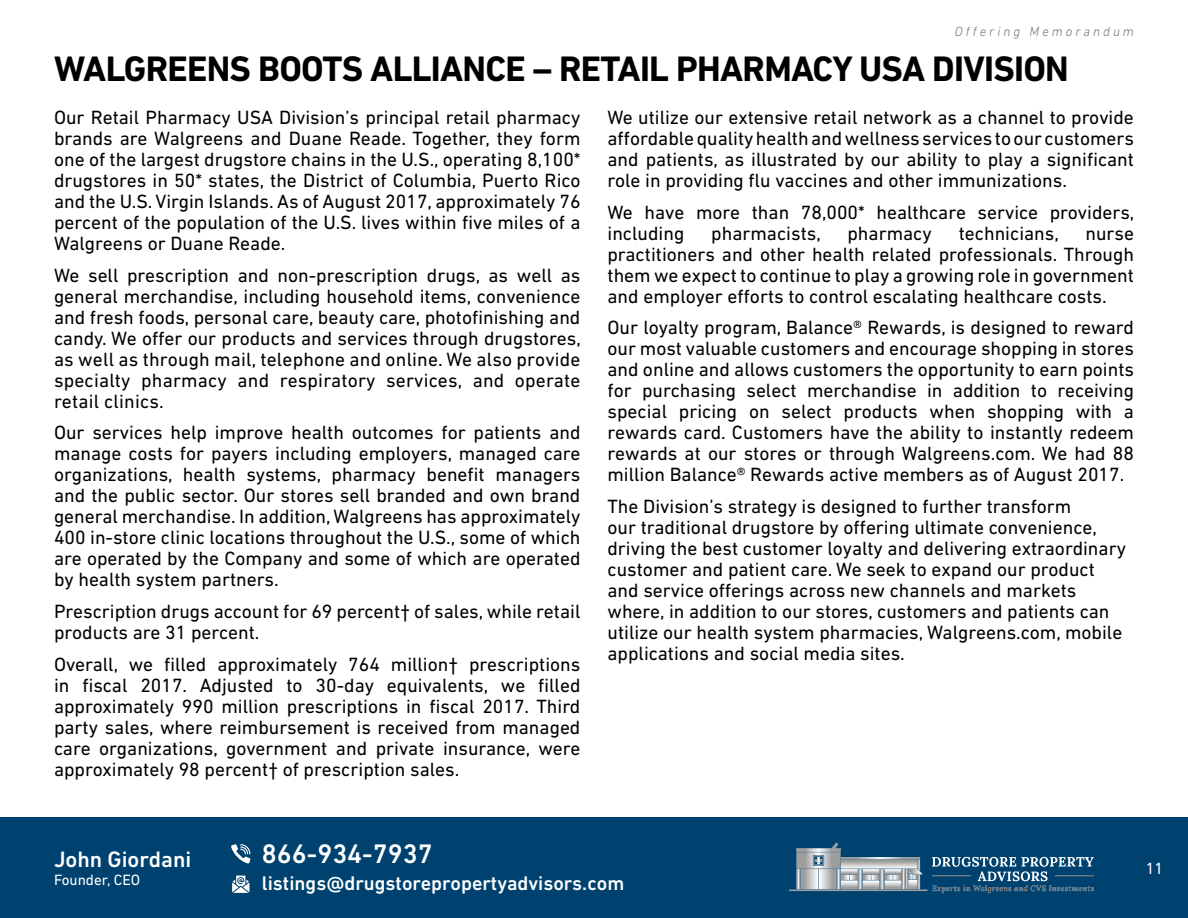
<style>
.page{position:relative;width:1188px;height:918px;background:#fff}
.page>*{position:absolute;margin:0;border:0;box-sizing:border-box;transform-origin:0 0}
.t1{font:700 36px "DIN Next LT Pro";letter-spacing:-.02em;color:#000}
.t2{font:500 27.3px "DIN Next LT Pro";color:#fff}
.t3{font:500 22.65px "DIN Next LT Pro";color:#fff}
.t4{font:500 20.1px "DIN Next LT Pro";color:#fff}
.t5{font:19.5px/21px "DIN Next LT Pro";color:#000;text-align:justify}
.t6{font:16.5px "DIN Next LT Pro";color:#fff}
.t7{font:15.15px "DIN Next LT Pro";color:#fff}
.t8{font:italic 300 13.5px "DIN Next LT Pro";letter-spacing:.225em;color:#6e6f71}
</style>
<div class="page">
<div style="left:0;top:818px;width:1188px;height:100px;background:#00426f"></div>
<svg style="left:231px;top:844px;width:19px;height:20px"></svg>
<svg style="left:232px;top:876px;width:17px;height:17px"></svg>
<img style="left:789px;top:842px;width:305px;height:52px">
<p class="t8" style="left:955px;top:24px;width:181px">Offering Memorandum</p>
<h1 class="t1" style="left:54px;top:48px;width:1016px">WALGREENS BOOTS ALLIANCE – RETAIL PHARMACY USA DIVISION</h1>
<p class="t5" style="left:54px;top:106px;width:528px">Our Retail Pharmacy USA Division’s principal retail pharmacy brands are Walgreens and Duane Reade. Together, they form one of the largest drugstore chains in the U.S., operating 8,100* drugstores in 50* states, the District of Columbia, Puerto Rico and the U.S. Virgin Islands. As of August 2017, approximately 76 percent of the population of the U.S. lives within five miles of a Walgreens or Duane Reade.</p>
<p class="t5" style="left:54px;top:264px;width:528px">We sell prescription and non-prescription drugs, as well as general merchandise, including household items, convenience and fresh foods, personal care, beauty care, photofinishing and candy. We offer our products and services through drugstores, as well as through mail, telephone and online. We also provide specialty pharmacy and respiratory services, and operate retail clinics.</p>
<p class="t5" style="left:54px;top:422px;width:528px">Our services help improve health outcomes for patients and manage costs for payers including employers, managed care organizations, health systems, pharmacy benefit managers and the public sector. Our stores sell branded and own brand general merchandise. In addition, Walgreens has approximately 400 in-store clinic locations throughout the U.S., some of which are operated by the Company and some of which are operated by health system partners.</p>
<p class="t5" style="left:54px;top:601px;width:528px">Prescription drugs account for 69 percent† of sales, while retail products are 31 percent.</p>
<p class="t5" style="left:54px;top:654px;width:528px">Overall, we filled approximately 764 million† prescriptions in fiscal 2017. Adjusted to 30-day equivalents, we filled approximately 990 million prescriptions in fiscal 2017. Third party sales, where reimbursement is received from managed care organizations, government and private insurance, were approximately 98 percent† of prescription sales.</p>
<p class="t5" style="left:608px;top:106px;width:528px">We utilize our extensive retail network as a channel to provide affordable quality health and wellness services to our customers and patients, as illustrated by our ability to play a significant role in providing flu vaccines and other immunizations.</p>
<p class="t5" style="left:608px;top:201px;width:528px">We have more than 78,000* healthcare service providers, including</p>
<p class="t5" style="left:711px;top:222px;width:111px">pharmacists,</p>
<p class="t5" style="left:847px;top:222px;width:86px">pharmacy</p>
<p class="t5" style="left:959px;top:222px;width:102px">technicians,</p>
<p class="t5" style="left:608px;top:222px;width:528px;text-indent:478px">nurse practitioners and other health related professionals. Through them we expect to continue to play a growing role in government and employer efforts to control escalating healthcare costs.</p>
<p class="t5" style="left:608px;top:317px;width:528px">Our loyalty program, Balance® Rewards, is designed to reward our most valuable customers and encourage shopping in stores and online and allows customers the opportunity to earn points for purchasing select merchandise in addition to receiving special pricing on select products when shopping with a rewards card. Customers have the ability to instantly redeem rewards at our stores or through Walgreens.com. We had 88 million Balance® Rewards active members as of August 2017.</p>
<p class="t5" style="left:608px;top:496px;width:520px;text-align:left">The Division’s strategy is designed to further transform<br>our traditional drugstore by offering ultimate convenience, driving the best customer loyalty and delivering extraordinary customer and patient care. We seek to expand our product and service offerings across new channels and markets where, in addition to our stores, customers and patients can utilize our health system pharmacies, Walgreens.com, mobile applications and social media sites.</p>
<p class="t3" style="left:54px;top:847px;width:139px">John Giordani</p>
<p class="t7" style="left:54px;top:871px;width:88px">Founder, CEO</p>
<h2 class="t2" style="left:262px;top:838px;width:172px">866-934-7937</h2>
<p class="t4" style="left:262px;top:872px;width:364px">listings@drugstorepropertyadvisors.com</p>
<p class="t6" style="left:1146px;top:859px;width:19px">11</p>
</div>
